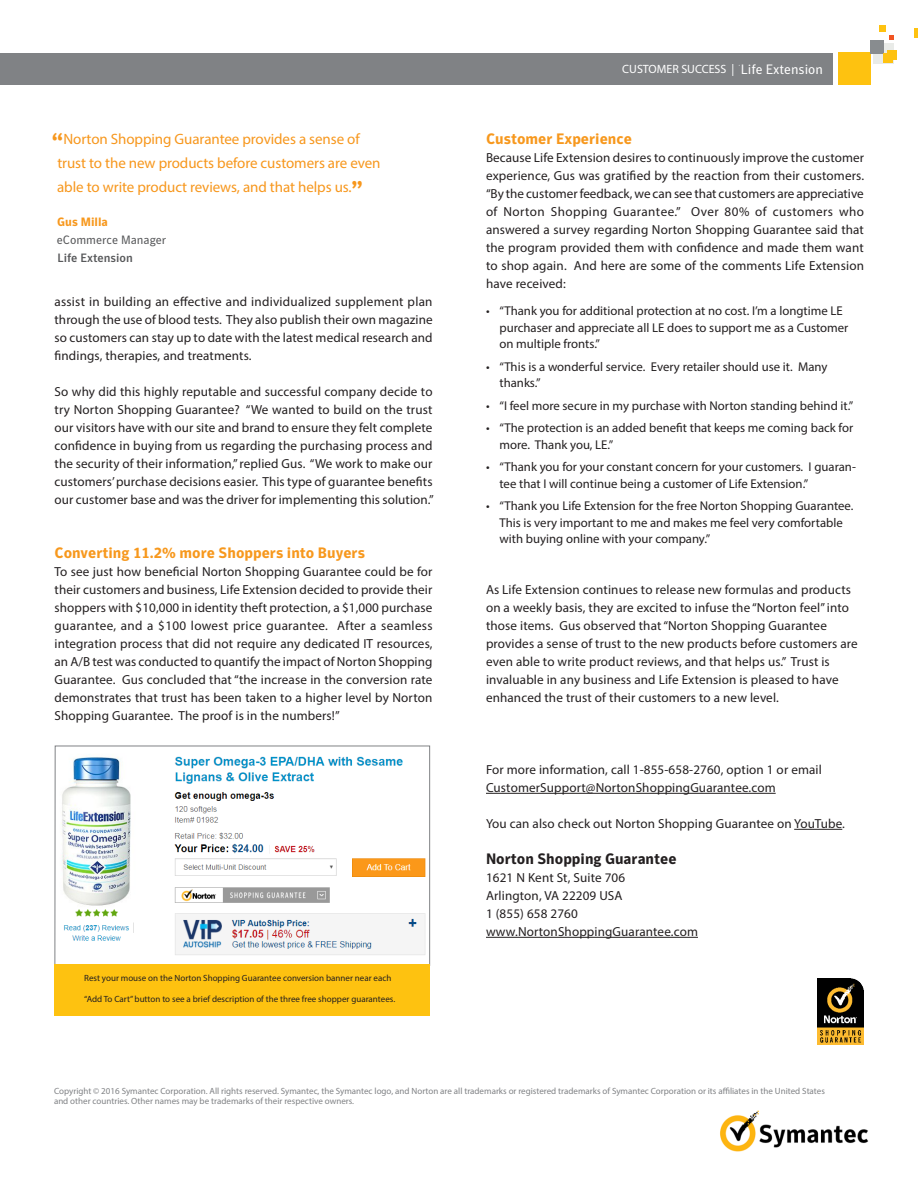
<style>
.page{position:relative;width:918px;height:1188px;background:#fff}
.page>*{position:absolute;margin:0;border:0;box-sizing:border-box;transform-origin:0 0}
.Quote_Right{font:15px/24px "Myriad Pro";letter-spacing:-.005em;color:#f7971d}
.Subhead{font:700 15px "Symantec Sans";color:#f7981d}
.Subhead-2{font:700 15px "Symantec Sans";color:#231f20}
.At_A_Glance_-_Bullet{font:13.5px "Symantec Sans";color:#fff}
.Body_Copy{font:13.2px/18px "Myriad Pro";letter-spacing:.01em;color:#231f20;text-align:justify}
.Bullets-Summary_Box{font:12.75px/16.5px "Myriad Pro";color:#231f20}
.t1{font:12px "Myriad Pro";color:#fff}
.Quote_-_Job_Title{font:12px "Symantec Sans";color:#57585a}
.Quote_-_Company_Name{font:500 12px "Symantec Sans";color:#57585a}
.Quote_-_Name{font:700 12px "Symantec Sans";color:#f7981d}
.t2{font:9px/9.9px "Myriad Pro";color:#808285}
.Bullets-Summary_Box-2{font:9px "Myriad Pro";color:#231f20}
.s1{font-family:"Symantec Sans";font-weight:700;font-size:24px}
</style>
<div class="page">
<div style="left:0;top:53px;width:833px;height:32px;background:#808285"></div>
<div style="left:873px;top:43px;width:21px;height:21px;background:#e9ebe8"></div>
<div style="left:839px;top:52px;width:32px;height:33px;background:#fec210"></div>
<div style="left:870px;top:40px;width:14px;height:14px;background:#888c8f"></div>
<div style="left:888px;top:50px;width:9px;height:9px;background:#fec210"></div>
<svg style="left:915px;top:28px;width:3px;height:10px"></svg>
<div style="left:879px;top:25px;width:7px;height:7px;background:#fec210"></div>
<div style="left:884px;top:54px;width:9px;height:9px;background:#fec210"></div>
<svg style="left:889px;top:35px;width:5px;height:5px"></svg>
<hr style="left:486px;top:793px;width:290px;height:1px;background:#231f20">
<hr style="left:794px;top:829px;width:48px;height:1px;background:#231f20">
<hr style="left:486px;top:937px;width:212px;height:1px;background:#231f20">
<img style="left:818px;top:978px;width:46px;height:67px">
<img style="left:720px;top:1110px;width:148px;height:42px">
<img style="left:61px;top:756px;width:365px;height:199px">
<div style="left:55px;top:964px;width:375px;height:52px;background:#fec210"></div>
<p class="Quote_Right" style="left:57px;top:127px;width:325px;text-indent:-5px"><span class="s1">“</span>Norton Shopping Guarantee provides a sense of trust to the new products before customers are even able to write product reviews, and that helps us.<span class="s1">”</span></p>
<p class="Quote_-_Name" style="left:57px;top:214px;width:52px">Gus Milla</p>
<p class="Quote_-_Job_Title" style="left:57px;top:232px;width:111px">eCommerce Manager</p>
<p class="Quote_-_Company_Name" style="left:58px;top:250px;width:77px">Life Extension</p>
<p class="Body_Copy" style="left:55px;top:292px;width:380px">assist in building an effective and individualized supplement plan through the use of blood tests. They also publish their own magazine so customers can stay up to date with the latest medical research and findings, therapies, and treatments.</p>
<p class="Body_Copy" style="left:55px;top:382px;width:381px">So why did this highly reputable and successful company decide to try Norton Shopping Guarantee? “We wanted to build on the trust our visitors have with our site and brand to ensure they felt complete confidence in buying from us regarding the purchasing process and the security of their information,” replied Gus. “We work to make our customers’ purchase decisions easier. This type of guarantee benefits our customer base and was the driver for implementing this solution.”</p>
<p class="Subhead" style="left:55px;top:544px;width:312px">Converting 11.2% more Shoppers into Buyers</p>
<p class="Body_Copy" style="left:55px;top:562px;width:380px">To see just how beneficial Norton Shopping Guarantee could be for their customers and business, Life Extension decided to provide their shoppers with $10,000 in identity theft protection, a $1,000 purchase guarantee, and a $100 lowest price guarantee. After a seamless integration process that did not require any dedicated IT resources, an A/B test was conducted to quantify the impact of Norton Shopping Guarantee. Gus concluded that “the increase in the conversion rate demonstrates that trust has been taken to a higher level by Norton Shopping Guarantee. The proof is in the numbers!”</p>
<p class="Bullets-Summary_Box-2" style="left:84px;top:972px;width:309px">Rest your mouse on the Norton Shopping Guarantee conversion banner near each</p>
<p class="Bullets-Summary_Box-2" style="left:84px;top:993px;width:313px">“Add To Cart” button to see a brief description of the three free shopper guarantees.</p>
<p class="t1" style="left:622px;top:62px;width:194px">CUSTOMER SUCCESS | The Magic Mist</p>
<p class="At_A_Glance_-_Bullet" style="left:741px;top:61px;width:84px">Life Extension</p>
<p class="Subhead" style="left:486px;top:130px;width:147px">Customer Experience</p>
<p class="Body_Copy" style="left:486px;top:148px;width:380px">Because Life Extension desires to continuously improve the customer experience, Gus was gratified by the reaction from their customers. “By the customer feedback, we can see that customers are appreciative of Norton Shopping Guarantee.” Over 80% of customers who answered a survey regarding Norton Shopping Guarantee said that the program provided them with confidence and made them want to shop again. And here are some of the comments Life Extension have received:</p>
<p class="Bullets-Summary_Box" style="left:500px;top:303px;width:350px;text-indent:-14px">• “Thank you for additional protection at no cost. I’m a longtime LE purchaser and appreciate all LE does to support me as a Customer on multiple fronts.”</p>
<p class="Bullets-Summary_Box" style="left:500px;top:358px;width:330px;text-indent:-14px">• “This is a wonderful service. Every retailer should use it. Many thanks.”</p>
<p class="Bullets-Summary_Box" style="left:486px;top:397px;width:369px">• “I feel more secure in my purchase with Norton standing behind it.”</p>
<p class="Bullets-Summary_Box" style="left:500px;top:420px;width:355px;text-indent:-14px">• “The protection is an added benefit that keeps me coming back for more. Thank you, LE.”</p>
<p class="Bullets-Summary_Box" style="left:500px;top:459px;width:358px;text-indent:-14px">• “Thank you for your constant concern for your customers. I guaran&shy;tee that I will continue being a customer of Life Extension.”</p>
<p class="Bullets-Summary_Box" style="left:500px;top:498px;width:355px;text-indent:-14px">• “Thank you Life Extension for the free Norton Shopping Guarantee.<br>This is very important to me and makes me feel very comfortable with buying online with your company.”</p>
<p class="Body_Copy" style="left:486px;top:580px;width:373px;text-align:left">As Life Extension continues to release new formulas and products on a weekly basis, they are excited to infuse the “Norton feel” into those items. Gus observed that “Norton Shopping Guarantee provides a sense of trust to the new products before customers are even able to write product reviews, and that helps us.” Trust is invaluable in any business and Life Extension is pleased to have enhanced the trust of their customers to a new level.</p>
<p class="Body_Copy" style="left:486px;top:760px;width:337px">For more information, call 1-855-658-2760, option 1 or email<br>CustomerSupport@NortonShoppingGuarantee.com</p>
<p class="Body_Copy" style="left:486px;top:814px;width:361px">You can also check out Norton Shopping Guarantee on YouTube.</p>
<p class="Subhead-2" style="left:486px;top:850px;width:192px">Norton Shopping Guarantee</p>
<p class="Body_Copy" style="left:486px;top:868px;width:141px">1621 N Kent St, Suite 706</p>
<p class="Body_Copy" style="left:486px;top:886px;width:138px">Arlington, VA 22209 USA</p>
<p class="Body_Copy" style="left:486px;top:904px;width:93px">1 (855) 658 2760</p>
<p class="Body_Copy" style="left:486px;top:922px;width:213px">www.NortonShoppingGuarantee.com</p>
<p class="t2" style="left:54px;top:1086px;width:772px">Copyright © 2016 Symantec Corporation. All rights reserved. Symantec, the Symantec logo, and Norton are all trademarks or registered trademarks of Symantec Corporation or its affiliates in the United States and other countries. Other names may be trademarks of their respective owners.</p>
</div>
